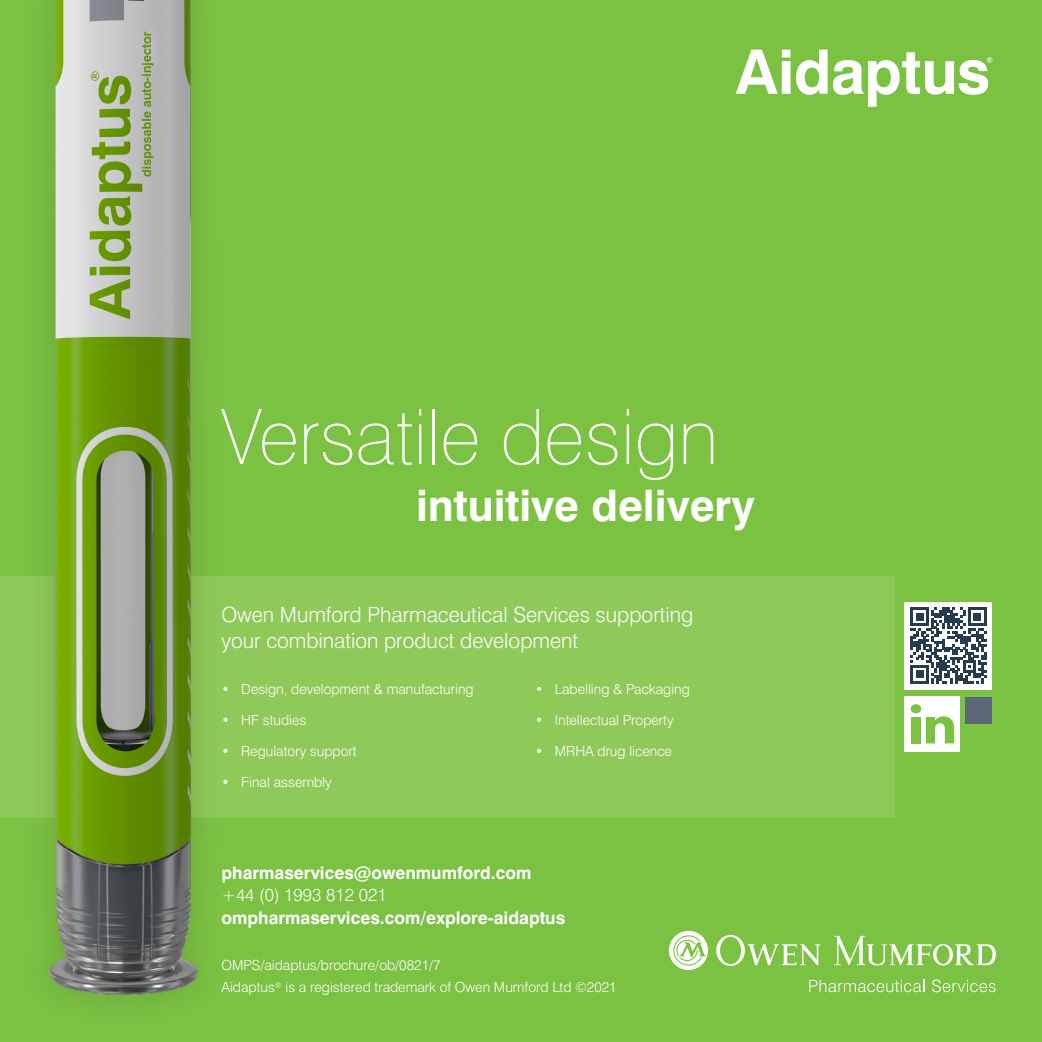
<style>
.page{position:relative;width:1042px;height:1042px;background:#7bc142}
.page>*{position:absolute;margin:0;border:0;box-sizing:border-box;transform-origin:0 0}
.intro_paragraph{font:100 76.65px "Swiss 721 BT";color:#fff}
.intro_paragraph-2{font:700 43.57px "Swiss 721 BT";color:#fff}
.intro_paragraph-3{font:300 21px/25.2px "Swiss 721 BT";color:#fff}
.t1{font:700 17.5px "Swiss 721 BT";color:#fff}
.t2{font:300 17.5px "Swiss 721 BT";color:#fff}
.t3{font:300 14px "Swiss 721 BT";color:#fff}
</style>
<div class="page">
<div style="left:0;top:575px;width:895px;height:242px;background:#8fc959"></div>
<svg style="left:736px;top:50px;width:54px;height:44px"></svg>
<svg style="left:796px;top:50px;width:196px;height:57px"></svg>
<div style="left:18px;top:0;width:210px;height:1027px;background:#231f20;opacity:.18"></div>
<img style="left:26px;top:0;width:187px;height:1027px">
<svg style="left:809px;top:980px;width:115px;height:12px"></svg>
<svg style="left:932px;top:979px;width:63px;height:13px"></svg>
<svg style="left:716px;top:935px;width:280px;height:31px"></svg>
<svg style="left:669px;top:931px;width:39px;height:39px"></svg>
<div style="left:904px;top:601px;width:88px;height:88px;background:#fff"></div>
<svg style="left:910px;top:607px;width:76px;height:76px"></svg>
<div style="left:965px;top:697px;width:27px;height:27px;background:#5b6676"></div>
<div style="left:904px;top:696px;width:56px;height:56px;background:#fff"></div>
<svg style="left:910px;top:704px;width:44px;height:39px"></svg>
<p class="intro_paragraph" style="left:221px;top:390px;width:498px">Versatile design</p>
<p class="intro_paragraph-2" style="left:416px;top:479px;width:340px">intuitive delivery</p>
<p class="intro_paragraph-3" style="left:221px;top:602px;width:473px">Owen Mumford Pharmaceutical Services supporting your combination product development</p>
<p class="t3" style="left:221px;top:680px;width:254px">• Design, development &amp; manufacturing</p>
<p class="t3" style="left:221px;top:711px;width:86px">• HF studies</p>
<p class="t3" style="left:221px;top:742px;width:137px">• Regulatory support</p>
<p class="t3" style="left:221px;top:773px;width:112px">• Final assembly</p>
<p class="t3" style="left:535px;top:680px;width:156px">• Labelling &amp; Packaging</p>
<p class="t3" style="left:535px;top:711px;width:140px">• Intellectual Property</p>
<p class="t3" style="left:535px;top:742px;width:138px">• MRHA drug licence</p>
<p class="t1" style="left:221px;top:861px;width:311px">pharmaservices@owenmumford.com</p>
<p class="t2" style="left:221px;top:884px;width:167px">+44 (0) 1993 812 021</p>
<p class="t1" style="left:221px;top:907px;width:345px">ompharmaservices.com/explore-aidaptus</p>
<p class="t3" style="left:221px;top:956px;width:221px">OMPS/aidaptus/brochure/ob/0821/7</p>
<p class="t3" style="left:221px;top:979px;width:397px">Aidaptus<sup>®</sup> is a registered trademark of Owen Mumford Ltd ©2021</p>
</div>
